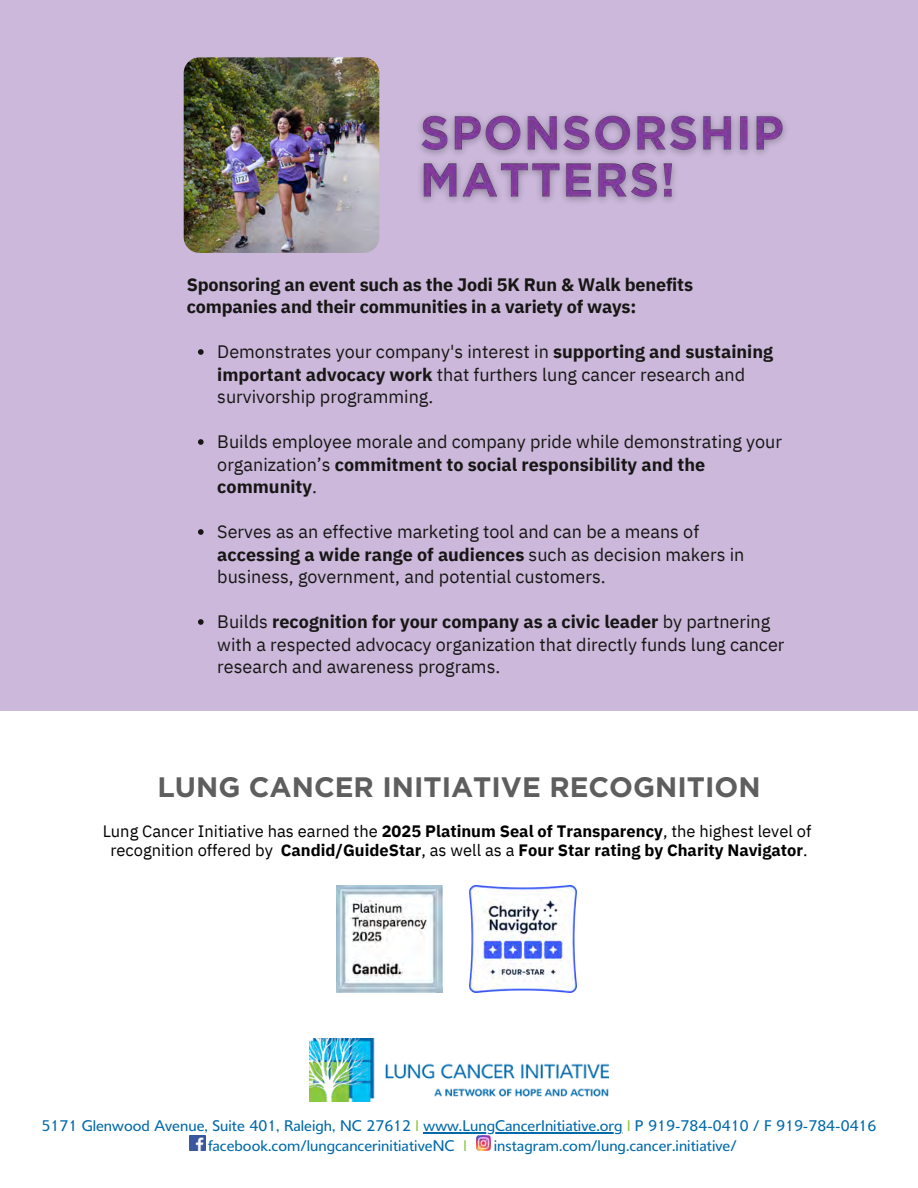
<style>
.page{position:relative;width:918px;height:1188px;background:#fff}
.page>*{position:absolute;margin:0;border:0;box-sizing:border-box;transform-origin:0 0}
.t1{font:700 28.05px "Gotham";color:#5e5e5e}
.t2{font:18px/22.5px "IBM Plex Sans";color:#171615}
.t3{font:700 18px/22.5px "IBM Plex Sans";letter-spacing:-.01em;color:#171615}
.t4{font:16.5px/19.2px "IBM Plex Sans";color:#000;text-align:center}
.t5{font:15px "Delargo DT";letter-spacing:.005em;color:#0069aa}
.t6{font:15px "Delargo DT";color:#8cc63f}
.s1{font-weight:700}
.s2{color:#8cc63f}
</style>
<div class="page">
<div style="left:0;top:0;width:918px;height:711px;background:#cbb8da"></div>
<svg style="left:198px;top:349px;width:6px;height:6px"></svg>
<svg style="left:198px;top:439px;width:6px;height:6px"></svg>
<svg style="left:198px;top:529px;width:6px;height:6px"></svg>
<svg style="left:198px;top:619px;width:6px;height:6px"></svg>
<img style="left:420px;top:114px;width:366px;height:88px">
<img style="left:184px;top:57px;width:195px;height:196px;border-radius:16px">
<img style="left:309px;top:1038px;width:300px;height:63px">
<img style="left:189px;top:1135px;width:16px;height:16px">
<img style="left:476px;top:1136px;width:15px;height:14px">
<hr style="left:424px;top:1132px;width:199px;height:1px;background:#0069aa">
<img style="left:336px;top:885px;width:107px;height:107px">
<img style="left:469px;top:885px;width:107px;height:107px">
<p class="t3" style="left:187px;top:273px;width:508px">Sponsoring an event such as the Jodi 5K Run &amp; Walk benefits companies and their communities in a variety of ways:</p>
<h3 class="t2" style="left:217px;top:340px;width:557px">Demonstrates your company's interest in <span class="s1">supporting and sustaining important advocacy work</span> that furthers lung cancer research and survivorship programming.</h3>
<p class="t2" style="left:217px;top:430px;width:566px">Builds employee morale and company pride while demonstrating your organization’s <span class="s1">commitment to social responsibility and the community</span>.</p>
<p class="t2" style="left:217px;top:520px;width:529px">Serves as an effective marketing tool and can be a means of <span class="s1">accessing a wide range of audiences</span> such as decision makers in business, government, and potential customers.</p>
<p class="t2" style="left:217px;top:610px;width:569px">Builds <span class="s1">recognition for your company as a civic leader</span> by partnering with a respected advocacy organization that directly funds lung cancer research and awareness programs.</p>
<p class="t1" style="left:157px;top:771px;width:605px">LUNG CANCER INITIATIVE RECOGNITION</p>
<h2 class="t4" style="left:103px;top:821px;width:710px">Lung Cancer Initiative has earned the <span class="s1">2025 Platinum Seal of Transparency</span>, the highest level of recognition offered by <span class="s1">Candid/GuideStar</span>, as well as a <span class="s1">Four Star rating by Charity Navigator</span>.</h2>
<h4 class="t5" style="left:42px;top:1120px;width:836px">5171 Glenwood Avenue, Suite 401, Raleigh, NC 27612 <span class="s2">l</span> www.LungCancerInitiative.org <span class="s2">l</span> P 919-784-0410 / F 919-784-0416</h4>
<p class="t5" style="left:208px;top:1141px;width:248px">facebook.com/lungcancerinitiativeNC</p>
<p class="t6" style="left:463px;top:1141px;width:5px">l</p>
<p class="t5" style="left:494px;top:1141px;width:244px">instagram.com/lung.cancer.initiative/</p>
</div>
